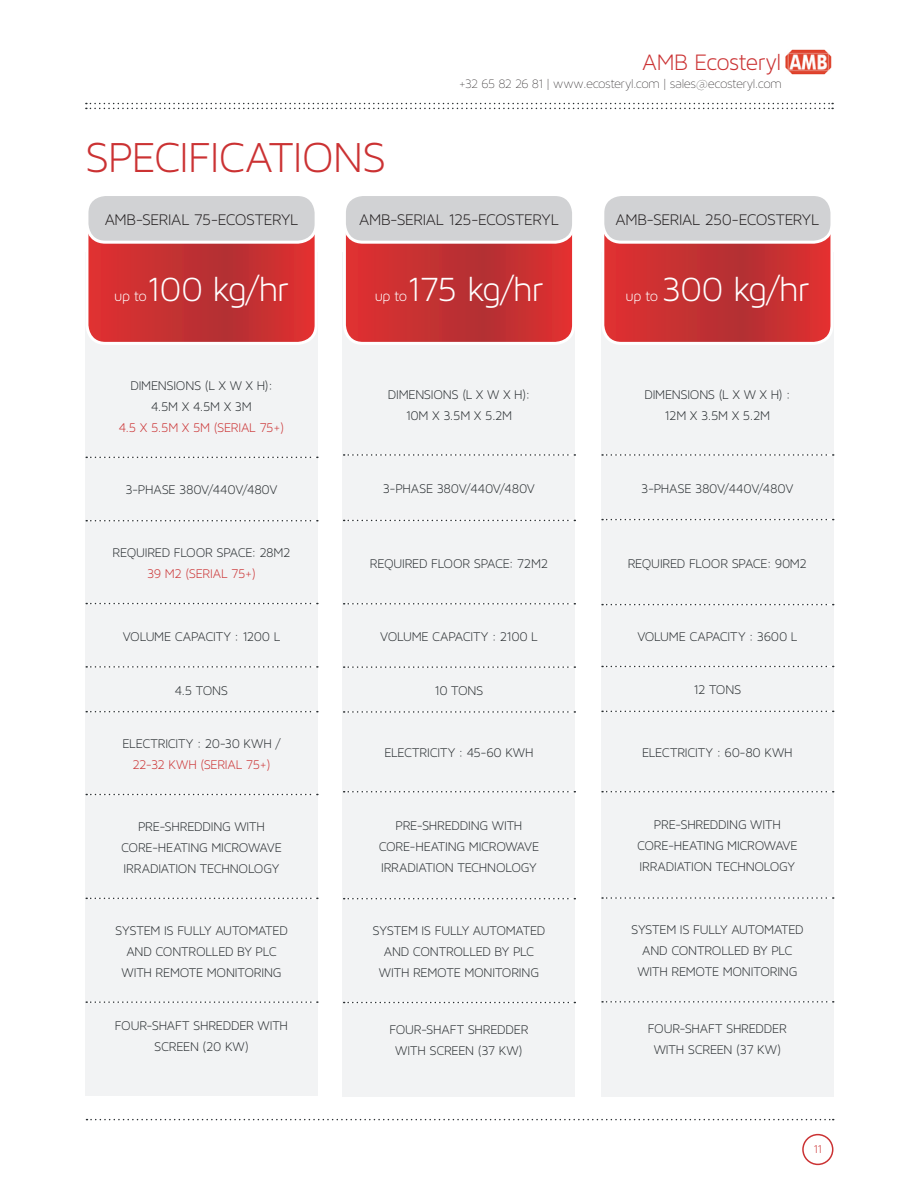
<style>
.page{position:relative;width:918px;height:1188px;background:#fff}
.page>*{position:absolute;margin:0;border:0;box-sizing:border-box;transform-origin:0 0}
.t1{font:45px "Maven Pro Light 300";letter-spacing:-.02em;color:#cb3233}
.t2{font:36px "Maven Pro Light 300";letter-spacing:-.035em;color:#fff}
.t3{font:24px "Maven Pro Light 300";letter-spacing:-.025em;color:#cb3233}
.t4{font:16.5px "Maven Pro Light 300";letter-spacing:-.025em;color:#231f20}
.t5{font:15px "Maven Pro Light 300";letter-spacing:-.04em;color:#fff}
.t6{font:13.5px/21px "Maven Pro Light 300";letter-spacing:-.02em;color:#292e31;text-align:center}
.t7{font:13.5px "Maven Pro Light 300";letter-spacing:-.025em;color:#cb3233}
.t8{font:13.5px "Maven Pro Light 200";letter-spacing:-.025em;color:#231f20}
.t9{font:12px "Maven Pro Light 300";color:#cb3233}
</style>
<div class="page">
<svg style="left:86px;top:103px;width:747px;height:6px"></svg>
<img style="left:785px;top:49px;width:47px;height:26px">
<svg style="left:86px;top:1119px;width:748px;height:1px"></svg>
<div style="left:802px;top:1134px;width:31px;height:31px;border:2px solid #cb3233;border-radius:50%"></div>
<div style="left:601px;top:252px;width:232px;height:844px;background:#f2f3f4"></div>
<svg style="left:602px;top:454px;width:232px;height:2px"></svg>
<svg style="left:602px;top:519px;width:232px;height:1px"></svg>
<svg style="left:602px;top:604px;width:232px;height:1px"></svg>
<svg style="left:602px;top:666px;width:232px;height:1px"></svg>
<svg style="left:602px;top:711px;width:232px;height:1px"></svg>
<svg style="left:602px;top:791px;width:232px;height:1px"></svg>
<svg style="left:602px;top:897px;width:232px;height:2px"></svg>
<svg style="left:602px;top:1001px;width:232px;height:2px"></svg>
<div style="left:343px;top:252px;width:232px;height:844px;background:#f2f3f4"></div>
<svg style="left:344px;top:454px;width:231px;height:2px"></svg>
<svg style="left:344px;top:520px;width:231px;height:1px"></svg>
<svg style="left:344px;top:603px;width:231px;height:2px"></svg>
<svg style="left:344px;top:666px;width:231px;height:2px"></svg>
<svg style="left:344px;top:711px;width:231px;height:2px"></svg>
<svg style="left:344px;top:791px;width:231px;height:1px"></svg>
<svg style="left:344px;top:898px;width:231px;height:1px"></svg>
<svg style="left:344px;top:1002px;width:231px;height:1px"></svg>
<div style="left:85px;top:252px;width:233px;height:844px;background:#f2f3f4"></div>
<svg style="left:86px;top:457px;width:232px;height:1px"></svg>
<svg style="left:86px;top:520px;width:232px;height:1px"></svg>
<svg style="left:86px;top:603px;width:232px;height:1px"></svg>
<svg style="left:86px;top:666px;width:232px;height:2px"></svg>
<svg style="left:86px;top:711px;width:232px;height:1px"></svg>
<svg style="left:86px;top:794px;width:232px;height:1px"></svg>
<svg style="left:86px;top:898px;width:232px;height:1px"></svg>
<svg style="left:86px;top:1001px;width:232px;height:2px"></svg>
<svg style="left:89px;top:235px;width:225px;height:106px;background:#ca3132"></svg>
<div style="left:85px;top:211px;width:233px;height:134px;border:3px solid #fff;border-radius:19px"></div>
<div style="left:87px;top:195px;width:229px;height:47px;background:#d1d2d4;border-radius:19px"></div>
<div style="left:85px;top:193px;width:233px;height:51px;border:3px solid #fff;border-radius:19px"></div>
<svg style="left:347px;top:236px;width:224px;height:105px;background:#c93132"></svg>
<div style="left:343px;top:211px;width:232px;height:134px;border:3px solid #fff;border-radius:19px"></div>
<div style="left:344px;top:195px;width:230px;height:47px;background:#d1d2d4;border-radius:19px"></div>
<div style="left:343px;top:193px;width:232px;height:51px;border:3px solid #fff;border-radius:19px"></div>
<svg style="left:605px;top:236px;width:224px;height:105px;background:#c93132"></svg>
<div style="left:601px;top:211px;width:232px;height:134px;border:3px solid #fff;border-radius:19px"></div>
<div style="left:603px;top:195px;width:229px;height:47px;background:#d1d2d4;border-radius:19px"></div>
<div style="left:601px;top:193px;width:232px;height:51px;border:3px solid #fff;border-radius:19px"></div>
<h1 class="t1" style="left:85px;top:133px;width:303px">SPECIFICATIONS</h1>
<h3 class="t3" style="left:642px;top:49px;width:141px">AMB Ecosteryl</h3>
<p class="t8" style="left:459px;top:77px;width:324px">+32 65 82 26 81 | www.ecosteryl.com | sales@ecosteryl.com</p>
<p class="t4" style="left:105px;top:210px;width:195px">AMB-SERIAL 75-ECOSTERYL</p>
<p class="t4" style="left:359px;top:210px;width:201px">AMB-SERIAL 125-ECOSTERYL</p>
<p class="t4" style="left:616px;top:210px;width:205px">AMB-SERIAL 250-ECOSTERYL</p>
<h2 class="t2" style="left:147px;top:269px;width:144px">100 kg/hr</h2>
<h2 class="t2" style="left:147px;top:286px;width:144px">100 kg/hr</h2>
<p class="t5" style="left:114px;top:288px;width:34px">up to</p>
<h2 class="t2" style="left:407px;top:269px;width:138px">175 kg/hr</h2>
<p class="t5" style="left:375px;top:288px;width:34px">up to</p>
<h2 class="t2" style="left:662px;top:269px;width:149px">300 kg/hr</h2>
<p class="t5" style="left:625px;top:288px;width:34px">up to</p>
<p class="t6" style="left:130px;top:375px;width:144px">DIMENSIONS (L X W X H):<br>4.5M X 4.5M X 3M</p>
<p class="t7" style="left:119px;top:420px;width:167px">4.5 X 5.5M X 5M (SERIAL 75+)</p>
<p class="t6" style="left:388px;top:384px;width:144px">DIMENSIONS (L X W X H):<br>10M X 3.5M X 5.2M</p>
<p class="t6" style="left:644px;top:384px;width:148px">DIMENSIONS (L X W X H) :<br>12M X 3.5M X 5.2M</p>
<p class="t6" style="left:125px;top:479px;width:154px">3-PHASE 380V/440V/480V</p>
<p class="t6" style="left:383px;top:478px;width:154px">3-PHASE 380V/440V/480V</p>
<p class="t6" style="left:641px;top:478px;width:154px">3-PHASE 380V/440V/480V</p>
<p class="t6" style="left:112px;top:542px;width:180px">REQUIRED FLOOR SPACE: 28M2</p>
<p class="t7" style="left:147px;top:566px;width:110px">39 M2 (SERIAL 75+)</p>
<p class="t6" style="left:370px;top:552px;width:180px">REQUIRED FLOOR SPACE: 72M2</p>
<p class="t6" style="left:628px;top:552px;width:181px">REQUIRED FLOOR SPACE: 90M2</p>
<p class="t6" style="left:123px;top:626px;width:159px">VOLUME CAPACITY : 1200 L</p>
<p class="t6" style="left:380px;top:626px;width:159px">VOLUME CAPACITY : 2100 L</p>
<p class="t6" style="left:637px;top:626px;width:162px">VOLUME CAPACITY : 3600 L</p>
<p class="t6" style="left:175px;top:680px;width:55px">4.5 TONS</p>
<p class="t6" style="left:434px;top:680px;width:51px">10 TONS</p>
<p class="t6" style="left:693px;top:679px;width:49px">12 TONS</p>
<p class="t6" style="left:123px;top:733px;width:159px">ELECTRICITY : 20-30 KWH /</p>
<p class="t7" style="left:132px;top:757px;width:140px">22-32 KWH (SERIAL 75+)</p>
<p class="t6" style="left:384px;top:742px;width:151px">ELECTRICITY : 45-60 KWH</p>
<p class="t6" style="left:642px;top:742px;width:152px">ELECTRICITY : 60-80 KWH</p>
<p class="t6" style="left:121px;top:816px;width:162px">PRE-SHREDDING WITH<br>CORE-HEATING MICROWAVE<br>IRRADIATION TECHNOLOGY</p>
<p class="t6" style="left:379px;top:815px;width:162px">PRE-SHREDDING WITH<br>CORE-HEATING MICROWAVE<br>IRRADIATION TECHNOLOGY</p>
<p class="t6" style="left:637px;top:814px;width:162px">PRE-SHREDDING WITH<br>CORE-HEATING MICROWAVE<br>IRRADIATION TECHNOLOGY</p>
<p class="t6" style="left:115px;top:920px;width:174px">SYSTEM IS FULLY AUTOMATED<br>AND CONTROLLED BY PLC<br>WITH REMOTE MONITORING</p>
<p class="t6" style="left:373px;top:920px;width:174px">SYSTEM IS FULLY AUTOMATED<br>AND CONTROLLED BY PLC<br>WITH REMOTE MONITORING</p>
<p class="t6" style="left:631px;top:919px;width:174px">SYSTEM IS FULLY AUTOMATED<br>AND CONTROLLED BY PLC<br>WITH REMOTE MONITORING</p>
<p class="t6" style="left:115px;top:1015px;width:175px">FOUR-SHAFT SHREDDER WITH<br>SCREEN (20 KW)</p>
<p class="t6" style="left:389px;top:1019px;width:141px">FOUR-SHAFT SHREDDER<br>WITH SCREEN (37 KW)</p>
<p class="t6" style="left:648px;top:1018px;width:141px">FOUR-SHAFT SHREDDER<br>WITH SCREEN (37 KW)</p>
<p class="t9" style="left:813px;top:1143px;width:10px">11</p>
</div>
